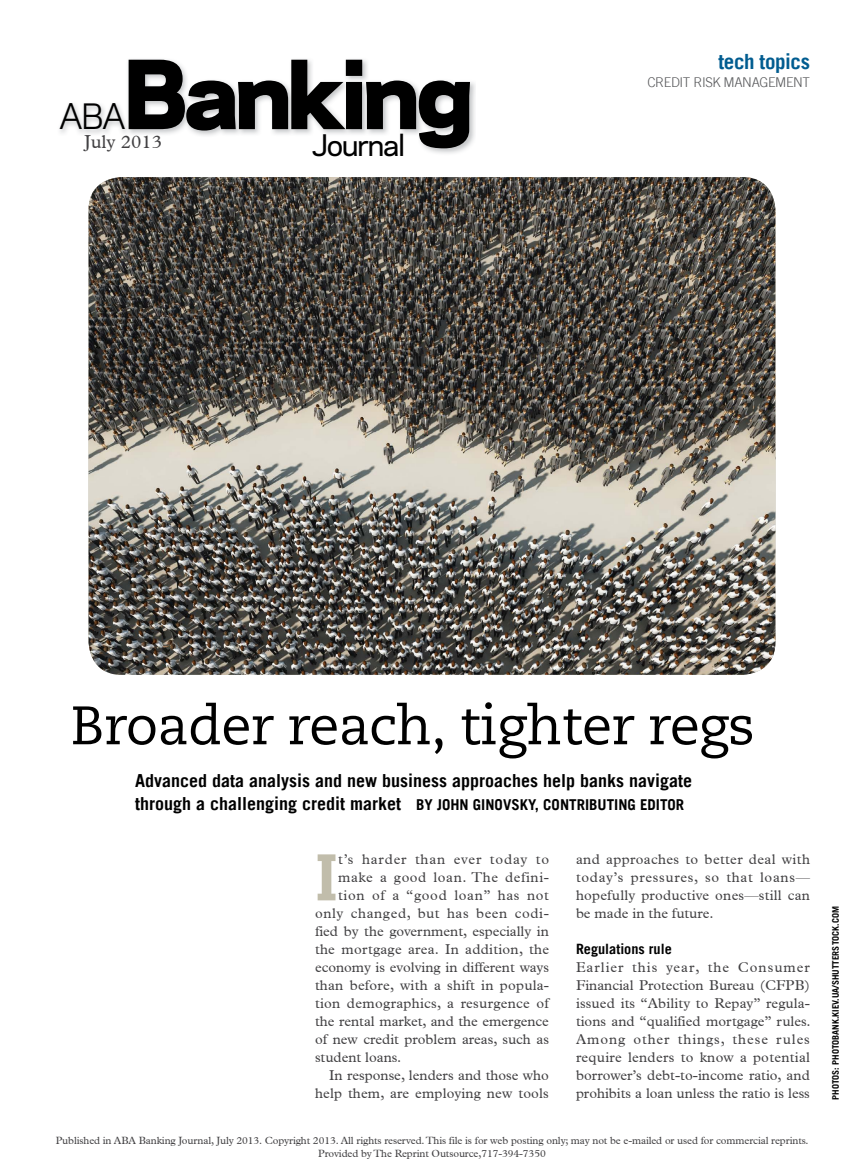
<style>
.page{position:relative;width:864px;height:1175px;background:#fff}
.page>*{position:absolute;margin:0;border:0;box-sizing:border-box;transform-origin:0 0}
.t1{font:800 88.95px "Galaxie Polaris";letter-spacing:-.045em;color:#000}
.t2{font:65.7px "Caecilia Heavy Os F";color:#c1bdab}
.t3{font:54px "Caecilia LT";letter-spacing:-.01em;color:#000}
.t4{font:32.85px "Galaxie Polaris";color:#000}
.t5{font:500 27.9px "Galaxie Polaris";letter-spacing:-.04em;color:#000}
.t6{font:700 21px "Trade Gothic LT";color:#005c90}
.t7{font:18.75px "Plantin";color:#414042}
.t8{font:700 18px "Trade Gothic LT";color:#000}
.t9{font:700 15px "Trade Gothic LT";color:#000}
.t10{font:14.25px/18px "Plantin";letter-spacing:.015em;color:#414042;text-align:justify}
.t11{font:14.25px "Plantin";letter-spacing:.045em;color:#414042}
.t12{font:14.25px "Plantin";letter-spacing:.06em;color:#414042}
.t13{font:14.25px "Plantin";letter-spacing:.04em;color:#414042}
.t14{font:700 14.25px "Trade Gothic LT";color:#000}
.t15{font:300 13.5px "Trade Gothic LT";letter-spacing:-.03em;color:#58595b}
.t16{font:10.5px/12.6px "Plantin";letter-spacing:-.01em;color:#414042;text-align:center}
.t17{font:700 9px "Trade Gothic LT";color:#000}
.s1{color:#fff}
.s2{font-size:18px}
</style>
<div class="page">
<img style="left:89px;top:177px;width:686px;height:498px">
<img style="left:60px;top:60px;width:415px;height:94px">
<h1 class="t1" style="left:124px;top:28px;width:351px">Banking</h1>
<h3 class="t4" style="left:59px;top:92px;width:68px">ABA</h3>
<h3 class="t7" style="left:84px;top:131px;width:80px">July 2013</h3>
<h3 class="t5" style="left:312px;top:125px;width:95px">Journal</h3>
<h3 class="t6" style="left:719px;top:49px;width:93px">tech topics</h3>
<p class="t15" style="left:647px;top:74px;width:164px">CREDIT RISK MANAGEMENT</p>
<h3 class="t3" style="left:71px;top:694px;width:712px">Broader reach, tighter regs<span class="s1">s</span></h3>
<p class="t8" style="left:135px;top:770px;width:558px">Advanced data analysis and new business approaches help banks navigate</p>
<p class="t9" style="left:135px;top:795px;width:550px"><span class="s2">through a challenging credit market</span> By John Ginovsky, contributing editor</p>
<h2 class="t2" style="left:315px;top:836px;width:25px">I</h2>
<p class="t12" style="left:338px;top:851px;width:212px">t’s harder than ever today to</p>
<p class="t13" style="left:338px;top:869px;width:212px">make a good loan. The defini-</p>
<p class="t11" style="left:338px;top:887px;width:212px">tion of a “good loan” has not</p>
<p class="t11" style="left:315px;top:905px;width:235px">only changed, but has been codi-</p>
<p class="t10" style="left:315px;top:922px;width:235px">fied by the government, especially in</p>
<p class="t10" style="left:315px;top:940px;width:236px">the mortgage area. In addition, the</p>
<p class="t10" style="left:315px;top:958px;width:236px">economy is evolving in different ways</p>
<p class="t10" style="left:315px;top:976px;width:236px">than before, with a shift in popula-</p>
<p class="t10" style="left:315px;top:994px;width:235px">tion demographics, a resurgence of</p>
<p class="t10" style="left:315px;top:1012px;width:236px">the rental market, and the emergence</p>
<p class="t10" style="left:315px;top:1030px;width:236px">of new credit problem areas, such as</p>
<p class="t10" style="left:315px;top:1048px;width:88px">student loans.</p>
<p class="t10" style="left:329px;top:1066px;width:221px">In response, lenders and those who</p>
<p class="t10" style="left:315px;top:1084px;width:235px">help them, are employing new tools</p>
<p class="t10" style="left:576px;top:850px;width:236px">and approaches to better deal with today’s pressures, so that loans— hopefully productive ones—still can be made in the future.</p>
<p class="t14" style="left:576px;top:940px;width:97px">Regulations rule</p>
<p class="t10" style="left:576px;top:958px;width:236px">Earlier this year, the Consumer Financial Protection Bureau (CFPB) issued its “Ability to Repay” regula&shy;tions and “qualified mortgage” rules.<br>Among other things, these rules require lenders to know a potential borrower’s debt-to-income ratio, and prohibits a loan unless the ratio is less</p>
<p class="t16" style="left:56px;top:1134px;width:754px">Published in ABA Banking Journal, July 2013. Copyright 2013. All rights reserved. This file is for web posting only; may not be e-mailed or used for commercial reprints.<br>Provided by The Reprint Outsource,717-394-7350</p>
<p class="t17" style="left:830px;top:1100px;width:195px;rotate:-90deg">Photos: photobank.kiev.ua/shutterstock.com</p>
</div>
